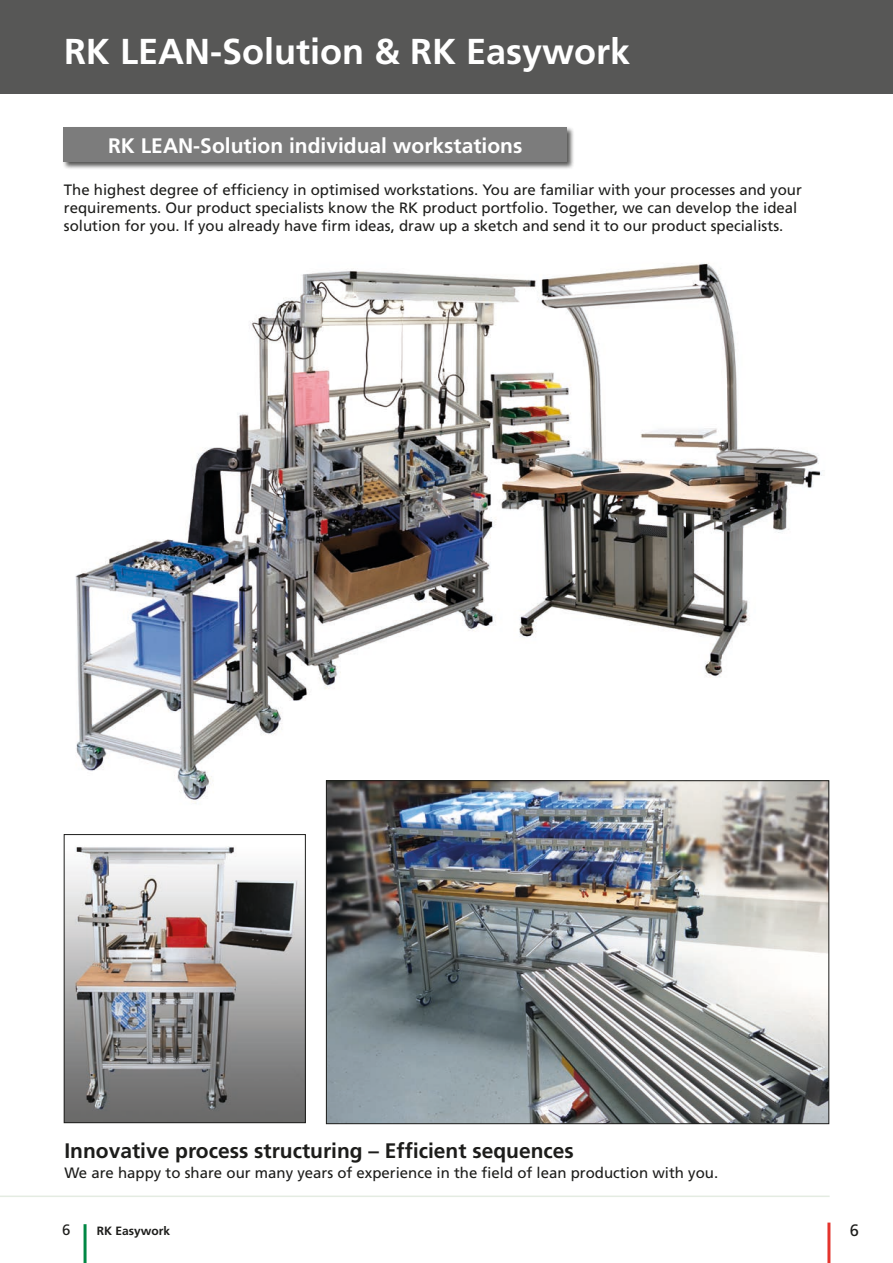
<style>
.page{position:relative;width:893px;height:1263px;background:#fff}
.page>*{position:absolute;margin:0;border:0;box-sizing:border-box;transform-origin:0 0}
.t1{font:700 36px "Frutiger";color:#fff}
.t2{font:700 21px "Frutiger";color:#1d1d1b}
.t3{font:700 21px "Frutiger";color:#fff}
.t4{font:16.5px "Frutiger";color:#1d1d1b}
.t5{font:15px/18px "Frutiger";color:#1d1d1b}
.t6{font:700 12px "Frutiger";color:#1d1d1b}
</style>
<div class="page">
<div style="left:0;top:0;width:893px;height:94px;background:#575756"></div>
<hr style="left:84px;top:1224px;width:3px;height:39px;background:#008744">
<hr style="left:0;top:1195px;width:830px;height:2px;background:#e4ece2">
<img style="left:75px;top:263px;width:755px;height:553px">
<hr style="left:827px;top:1222px;width:3px;height:41px;background:#e4342d">
<img style="left:66px;top:846px;width:238px;height:275px">
<div style="left:64px;top:834px;width:242px;height:289px;border:1px solid #1d1d1b"></div>
<img style="left:328px;top:782px;width:499px;height:340px">
<div style="left:62px;top:126px;width:513px;height:44px;background:#1d1d1b;opacity:.75"></div>
<div style="left:64px;top:128px;width:503px;height:34px;background:#7c7c7c"></div>
<h1 class="t1" style="left:64px;top:30px;width:568px">RK LEAN-Solution &amp; RK Easywork</h1>
<h2 class="t3" style="left:108px;top:133px;width:416px">RK LEAN-Solution individual workstations</h2>
<p class="t5" style="left:64px;top:181px;width:739px">The highest degree of efficiency in optimised workstations. You are familiar with your processes and your requirements. Our product specialists know the RK product portfolio. Together, we can develop the ideal solution for you. If you already have firm ideas, draw up a sketch and send it to our product specialists.</p>
<h2 class="t2" style="left:64px;top:1138px;width:511px">Innovative process structuring – Efficient sequences</h2>
<p class="t5" style="left:64px;top:1164px;width:655px">We are happy to share our many years of experience in the field of lean production with you.</p>
<p class="t5" style="left:62px;top:1221px;width:10px">6</p>
<p class="t6" style="left:97px;top:1224px;width:75px">RK Easywork</p>
<p class="t4" style="left:850px;top:1221px;width:11px">6</p>
</div>
